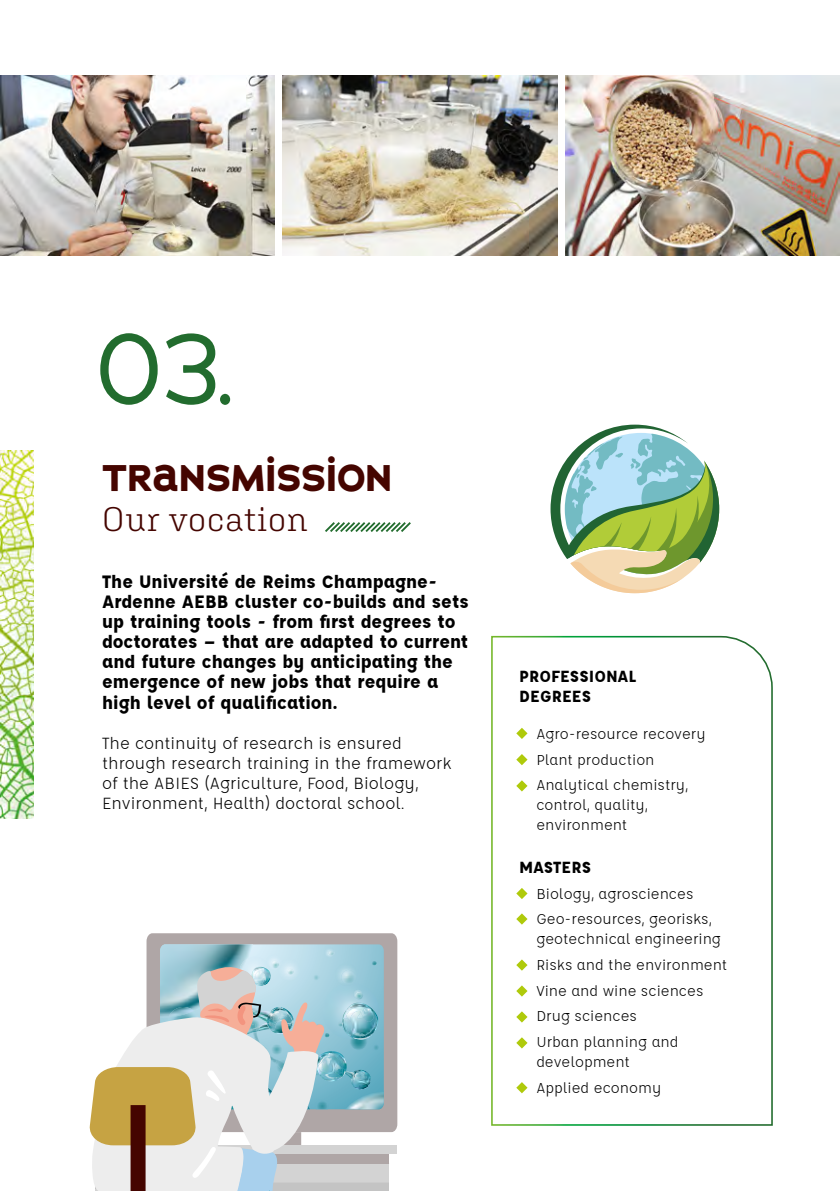
<style>
.page{position:relative;width:840px;height:1191px;background:#fff}
.page>*{position:absolute;margin:0;border:0;box-sizing:border-box;transform-origin:0 0}
.t1{font:100px "Big Smalls";color:#226c2e}
.t2{font:700 42px "Big Smalls";color:#450500}
.t3{font:300 34px "Aglet Slab";letter-spacing:.03em;color:#450500}
.t4{font:700 20px/20px "Affogato";color:#000}
.t5{font:18px/20px "Affogato";color:#000}
.t6{font:700 18px/20px "Affogato";color:#000}
.t7{font:16px/25.6px "Affogato";color:#000}
</style>
<div class="page">
<img style="left:0;top:451px;width:33px;height:367px">
<img style="left:283px;top:75px;width:274px;height:180px">
<img style="left:565px;top:75px;width:274px;height:180px">
<img style="left:0;top:75px;width:274px;height:180px">
<svg style="left:491px;top:635px;width:282px;height:491px"></svg>
<svg style="left:516px;top:727px;width:11px;height:12px"></svg>
<svg style="left:516px;top:754px;width:11px;height:11px"></svg>
<svg style="left:516px;top:780px;width:11px;height:11px"></svg>
<svg style="left:516px;top:888px;width:11px;height:11px"></svg>
<svg style="left:516px;top:913px;width:11px;height:11px"></svg>
<svg style="left:516px;top:959px;width:11px;height:11px"></svg>
<svg style="left:516px;top:985px;width:11px;height:11px"></svg>
<svg style="left:516px;top:1011px;width:11px;height:11px"></svg>
<svg style="left:516px;top:1037px;width:11px;height:11px"></svg>
<svg style="left:516px;top:1082px;width:11px;height:11px"></svg>
<div style="left:146px;top:933px;width:251px;height:199px;background:#afa6a6"></div>
<div style="left:96px;top:1145px;width:301px;height:9px;background:#d3d3d3"></div>
<svg style="left:89px;top:944px;width:300px;height:247px"></svg>
<svg style="left:550px;top:424px;width:168px;height:169px"></svg>
<svg style="left:325px;top:522px;width:86px;height:10px"></svg>
<h1 class="t1" style="left:98px;top:303px;width:138px">03.</h1>
<h2 class="t2" style="left:102px;top:447px;width:292px">TRANSMISSION</h2>
<h3 class="t3" style="left:102px;top:499px;width:207px">Our vocation</h3>
<p class="t4" style="left:102px;top:571px;width:368px">The Université de Reims Champagne-Ardenne AEBB cluster co-builds and sets up training tools - from first degrees to doctorates – that are adapted to current and future changes by anticipating the emergence of new jobs that require a high level of qualification.</p>
<p class="t5" style="left:102px;top:732px;width:351px">The continuity of research is ensured through research training in the framework of the ABIES (Agriculture, Food, Biology, Environment, Health) doctoral school.</p>
<p class="t6" style="left:519px;top:665px;width:119px">PROFESSIONAL<br>DEGREES</p>
<p class="t7" style="left:536px;top:720px;width:171px">Agro-resource recovery<br>Plant production<br>Analytical chemistry,</p>
<p class="t7" style="left:536px;top:794px;width:113px;line-height:20px">control, quality, environment</p>
<p class="t6" style="left:519px;top:856px;width:73px">MASTERS</p>
<p class="t7" style="left:536px;top:880px;width:177px">Biology, agrosciences<br>Geo-resources, georisks,</p>
<p class="t7" style="left:536px;top:926px;width:192px">geotechnical engineering<br>Risks and the environment<br>Vine and wine sciences<br>Drug sciences<br>Urban planning and</p>
<p class="t7" style="left:536px;top:1048px;width:126px">development<br>Applied economy</p>
</div>
